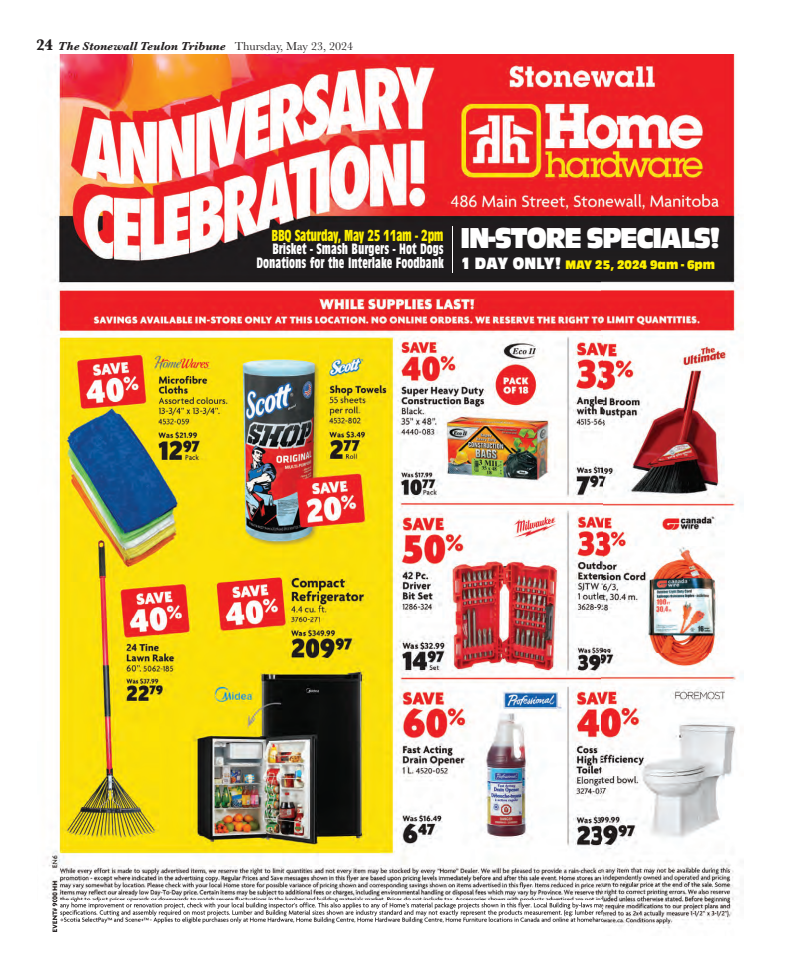
<style>
.page{position:relative;width:792px;height:972px;background:#fff}
.page>*{position:absolute;margin:0;border:0;box-sizing:border-box;transform-origin:0 0}
.t1{font:29.9px "Antique Oli Com";letter-spacing:-.04em;color:#fff;scale:.9 1}
.t2{font:700 15.7px "Antique Oli Con";color:#fff;scale:.9 1}
.t3{font:12.8px "Antique Oli Com";color:#fff101;scale:.9 1}
.t4{font:italic 700 12px "Baskerville";color:#231f20}
.s1{font-style:normal;font-size:16px}
.s2{font-weight:400;font-style:normal}
.s3{font-size:17.1px;color:#fff}
</style>
<div class="page">
<img style="left:47px;top:54px;width:696px;height:878px">
<hr style="left:452px;top:226px;width:1px;height:47px;background:#fff">
<svg style="left:257px;top:258px;width:6px;height:10px"></svg>
<div style="left:272px;top:229px;width:172px;height:39px;background:#1f1c1e"></div>
<p class="t4" style="left:36px;top:42px;width:319px"><span class="s1">24</span> The Stonewall Teulon Tribune <span class="s2">Thursday, May 23, 2024</span></p>
<h2 class="t2" style="left:384px;top:243px;width:67px">▲ ★□▼ □ ▲</h2>
<h2 class="t2" style="left:263px;top:257px;width:126px">□■ ▼ □■▲ □ ▼ ■▼ ●</h2>
<h2 class="t2" style="left:401px;top:257px;width:42px">□□ ■</h2>
<h1 class="t1" style="left:460px;top:229px;width:290px">IN-STORE SPECIALS!</h1>
<p class="t3" style="left:460px;top:260px;width:285px"><span class="s3">1 DAY ONLY!</span> MAY 25, 2024 9am - 6pm</p>
</div>
